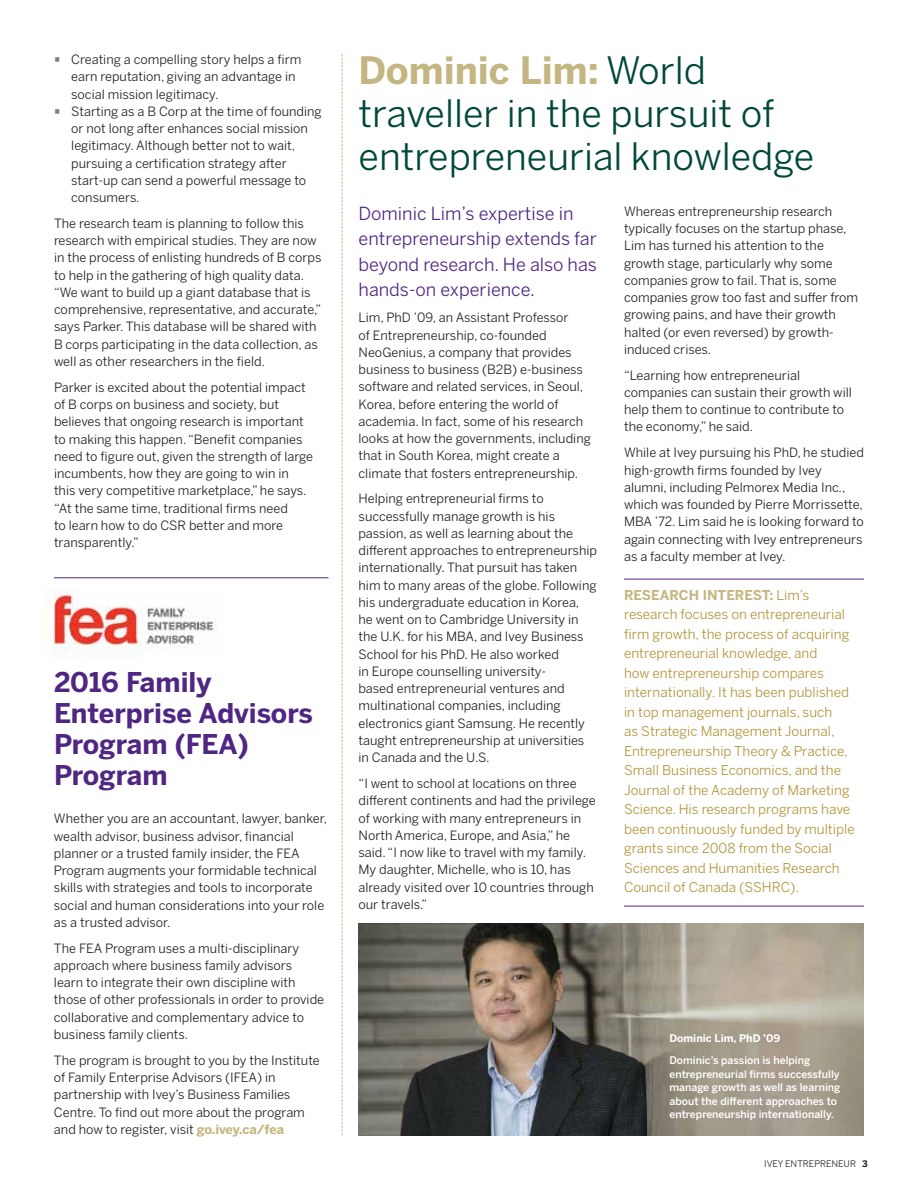
<style>
.page{position:relative;width:918px;height:1188px;background:#fff}
.page>*{position:absolute;margin:0;border:0;box-sizing:border-box;transform-origin:0 0}
.t1{font:37.5px/43.2px "Benton Sans";color:#00483a}
.t2{font:700 27px/31px "Benton Sans";color:#4f2683}
.t3{font:18px/25.5px "Benton Sans";color:#4f2683}
.t4{font:13.5px/19.5px "Benton Sans";color:#b1953a}
.t5{font:12.75px/17.2px "Benton Sans";color:#231f20}
.t6{font:500 10.5px/13.5px "Benton Sans";color:#fff}
.t7{font:700 10.5px "Benton Sans";color:#fff}
.t8{font:9px "Benton Sans";color:#231f20}
.s1{font-family:"Glypha LT Std";font-weight:300;color:#807f83}
.s2{font-weight:700;color:#c4b681}
.s3{font-weight:700}
</style>
<div class="page">
<hr style="left:624px;top:579px;width:240px;height:1px;background:#4f2683">
<hr style="left:624px;top:906px;width:240px;height:1px;background:#4f2683">
<img style="left:359px;top:923px;width:505px;height:212px">
<img style="left:46px;top:589px;width:170px;height:69px">
<hr style="left:54px;top:577px;width:275px;height:1px;background:#4f2683">
<svg style="left:342px;top:54px;width:1px;height:1081px"></svg>
<p class="t5" style="left:71px;top:51px;width:232px;text-indent:-17px"><span class="s1">•</span> Creating a compelling story helps a firm earn reputation, giving an advantage in social mission legitimacy.</p>
<p class="t5" style="left:71px;top:102px;width:252px;text-indent:-17px"><span class="s1">•</span> Starting as a B Corp at the time of founding or not long after enhances social mission legitimacy. Although better not to wait, pursuing a certification strategy after start-up can send a powerful message to consumers.</p>
<p class="t5" style="left:54px;top:215px;width:269px">The research team is planning to follow this research with empirical studies. They are now in the process of enlisting hundreds of B corps to help in the gathering of high quality data. “We want to build up a giant database that is comprehensive, representative, and accurate,” says Parker. This database will be shared with B corps participating in the data collection, as well as other researchers in the field.</p>
<p class="t5" style="left:54px;top:378px;width:261px">Parker is excited about the potential impact of B corps on business and society, but believes that ongoing research is important to making this happen. “Benefit companies need to figure out, given the strength of large incumbents, how they are going to win in this very competitive marketplace,” he says. “At the same time, traditional firms need<br>to learn how to do CSR better and more transparently.”</p>
<h2 class="t2" style="left:54px;top:666px;width:260px">2016 Family<br>Enterprise Advisors<br>Program (FEA)<br>Program</h2>
<p class="t5" style="left:54px;top:810px;width:275px">Whether you are an accountant, lawyer, banker, wealth advisor, business advisor, financial planner or a trusted family insider, the FEA Program augments your formidable technical skills with strategies and tools to incorporate social and human considerations into your role as a trusted advisor.</p>
<p class="t5" style="left:54px;top:939px;width:272px">The FEA Program uses a multi-disciplinary approach where business family advisors learn to integrate their own discipline with those of other professionals in order to provide collaborative and complementary advice to business family clients.</p>
<p class="t5" style="left:54px;top:1051px;width:267px">The program is brought to you by the Institute of Family Enterprise Advisors (IFEA) in partnership with Ivey’s Business Families Centre. To find out more about the program and how to register, visit <span class="s2">go.ivey.ca/fea</span></p>
<h1 class="t1" style="left:359px;top:48px;width:457px"><span class="s2">Dominic Lim:</span> World traveller in the pursuit of entrepreneurial knowledge</h1>
<h3 class="t3" style="left:359px;top:200px;width:240px">Dominic Lim’s expertise in entrepreneurship extends far beyond research. He also has hands-on experience.</h3>
<p class="t5" style="left:359px;top:309px;width:234px">Lim, PhD ’09, an Assistant Professor<br>of Entrepreneurship, co-founded NeoGenius, a company that provides business to business (B2B) e-business software and related services, in Seoul, Korea, before entering the world of academia. In fact, some of his research looks at how the governments, including that in South Korea, might create a climate that fosters entrepreneurship.</p>
<p class="t5" style="left:359px;top:490px;width:240px">Helping entrepreneurial firms to successfully manage growth is his passion, as well as learning about the different approaches to entrepreneurship internationally. That pursuit has taken him to many areas of the globe. Following his undergraduate education in Korea,<br>he went on to Cambridge University in the U.K. for his MBA, and Ivey Business School for his PhD. He also worked<br>in Europe counselling university-<br>based entrepreneurial ventures and multinational companies, including electronics giant Samsung. He recently taught entrepreneurship at universities in Canada and the U.S.</p>
<p class="t5" style="left:359px;top:775px;width:239px">“I went to school at locations on three different continents and had the privilege of working with many entrepreneurs in North America, Europe, and Asia,” he said. “I now like to travel with my family.<br>My daughter, Michelle, who is 10, has already visited over 10 countries through our travels.”</p>
<p class="t5" style="left:624px;top:202px;width:236px">Whereas entrepreneurship research typically focuses on the startup phase, Lim has turned his attention to the growth stage, particularly why some companies grow to fail. That is, some companies grow too fast and suffer from growing pains, and have their growth halted (or even reversed) by growth&shy;induced crises.</p>
<p class="t5" style="left:624px;top:366px;width:229px">“Learning how entrepreneurial companies can sustain their growth will help them to continue to contribute to the economy,” he said.</p>
<p class="t5" style="left:624px;top:444px;width:241px">While at Ivey pursuing his PhD, he studied high-growth firms founded by Ivey alumni, including Pelmorex Media Inc., which was founded by Pierre Morrissette, MBA ’72. Lim said he is looking forward to again connecting with Ivey entrepreneurs as a faculty member at Ivey.</p>
<p class="t4" style="left:624px;top:585px;width:232px"><span class="s2">RESEARCH INTEREST:</span> Lim’s research focuses on entrepreneurial firm growth, the process of acquiring entrepreneurial knowledge, and<br>how entrepreneurship compares internationally. It has been published in top management journals, such<br>as Strategic Management Journal, Entrepreneurship Theory &amp; Practice, Small Business Economics, and the Journal of the Academy of Marketing Science. His research programs have been continuously funded by multiple grants since 2008 from the Social Sciences and Humanities Research Council of Canada (SSHRC).</p>
<p class="t7" style="left:669px;top:1032px;width:112px">Dominic Lim, PhD ’09</p>
<p class="t6" style="left:669px;top:1054px;width:172px">Dominic’s passion is helping entrepreneurial firms successfully manage growth as well as learning about the different approaches to entrepreneurship internationally.</p>
<p class="t8" style="left:764px;top:1159px;width:105px">IVEY ENTREPRENEUR <span class="s3">3</span></p>
</div>
